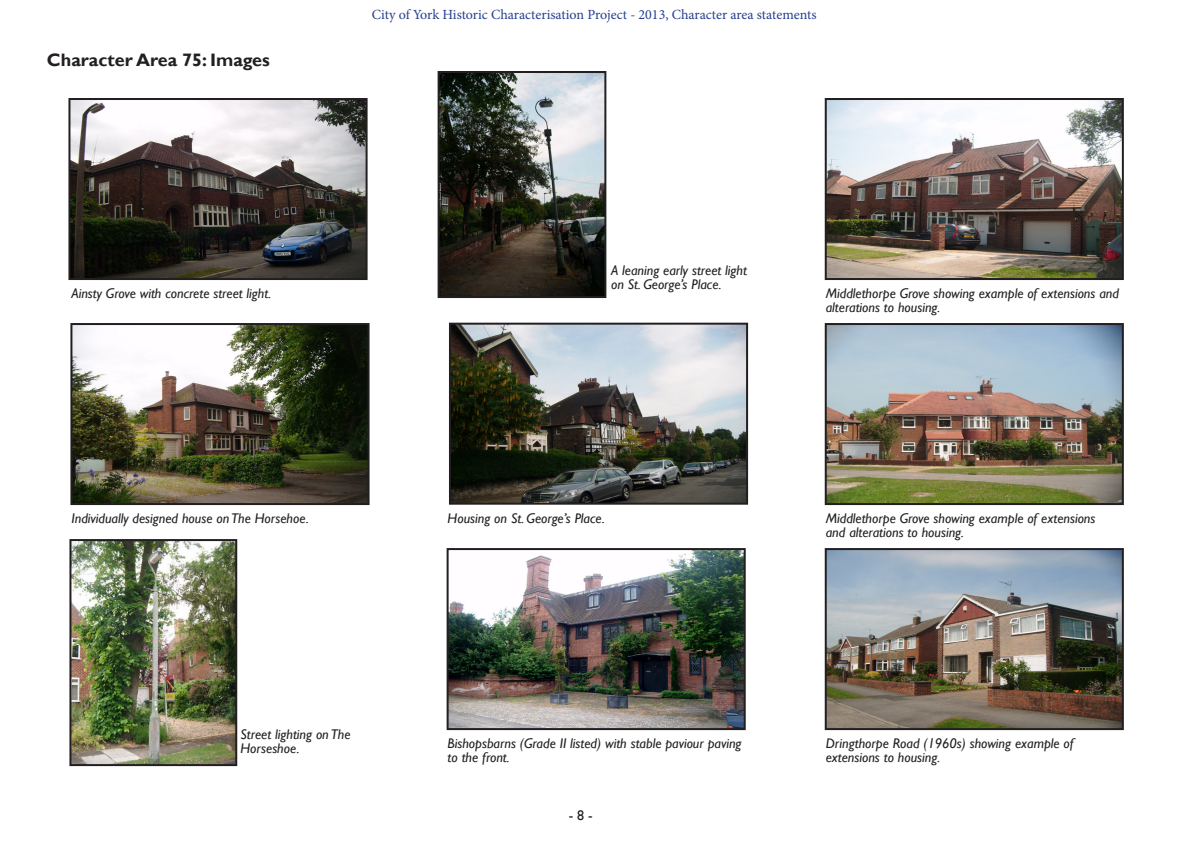
<style>
.page{position:relative;width:1191px;height:842px;background:#fff}
.page>*{position:absolute;margin:0;border:0;box-sizing:border-box;transform-origin:0 0}
.Sub-heading{font:700 18px "Gill Sans";color:#231f20}
.captions{font:italic 14px/14px "Gill Sans";color:#231f20}
.t1{font:14px "Minion Pro";color:#253f8e}
.t2{font:14px "Gill Sans";color:#231f20}
</style>
<div class="page">
<img style="left:71px;top:101px;width:293px;height:176px">
<div style="left:68px;top:98px;width:299px;height:182px;border:2px solid #231f20"></div>
<img style="left:73px;top:326px;width:293px;height:176px">
<div style="left:70px;top:323px;width:299px;height:182px;border:2px solid #231f20"></div>
<img style="left:72px;top:542px;width:162px;height:221px">
<div style="left:69px;top:539px;width:168px;height:227px;border:2px solid #231f20"></div>
<img style="left:827px;top:101px;width:293px;height:176px">
<div style="left:824px;top:98px;width:299px;height:182px;border:2px solid #231f20"></div>
<img style="left:452px;top:326px;width:293px;height:176px">
<div style="left:449px;top:323px;width:299px;height:182px;border:2px solid #231f20"></div>
<img style="left:440px;top:74px;width:163px;height:221px">
<div style="left:437px;top:71px;width:169px;height:227px;border:2px solid #231f20"></div>
<img style="left:827px;top:326px;width:293px;height:176px">
<div style="left:824px;top:323px;width:299px;height:182px;border:2px solid #231f20"></div>
<img style="left:827px;top:551px;width:293px;height:176px">
<div style="left:824px;top:548px;width:299px;height:182px;border:2px solid #231f20"></div>
<img style="left:449px;top:551px;width:293px;height:176px">
<div style="left:446px;top:548px;width:299px;height:182px;border:2px solid #231f20"></div>
<p class="Sub-heading" style="left:47px;top:50px;width:224px">Character Area 75: Images</p>
<p class="t1" style="left:372px;top:5px;width:446px">City of York Historic Characterisation Project - 2013, Character area statements</p>
<p class="captions" style="left:611px;top:264px;width:137px">A leaning early street light on St. George’s Place.</p>
<p class="captions" style="left:71px;top:286px;width:201px">Ainsty Grove with concrete street light.</p>
<p class="captions" style="left:825px;top:286px;width:295px">Middlethorpe Grove showing example of extensions and alterations to housing.</p>
<p class="captions" style="left:71px;top:511px;width:239px">Individually designed house on The Horsehoe.</p>
<p class="captions" style="left:240px;top:727px;width:111px">Street lighting on The<br>Horseshoe.</p>
<p class="captions" style="left:447px;top:511px;width:159px">Housing on St. George’s Place.</p>
<p class="captions" style="left:447px;top:736px;width:295px">Bishopsbarns (Grade II listed) with stable paviour paving to the front.</p>
<p class="t2" style="left:569px;top:807px;width:25px">- 8 -</p>
<p class="captions" style="left:825px;top:511px;width:271px">Middlethorpe Grove showing example of extensions and alterations to housing.</p>
<p class="captions" style="left:825px;top:736px;width:249px">Dringthorpe Road (1960s) showing example of extensions to housing.</p>
</div>
